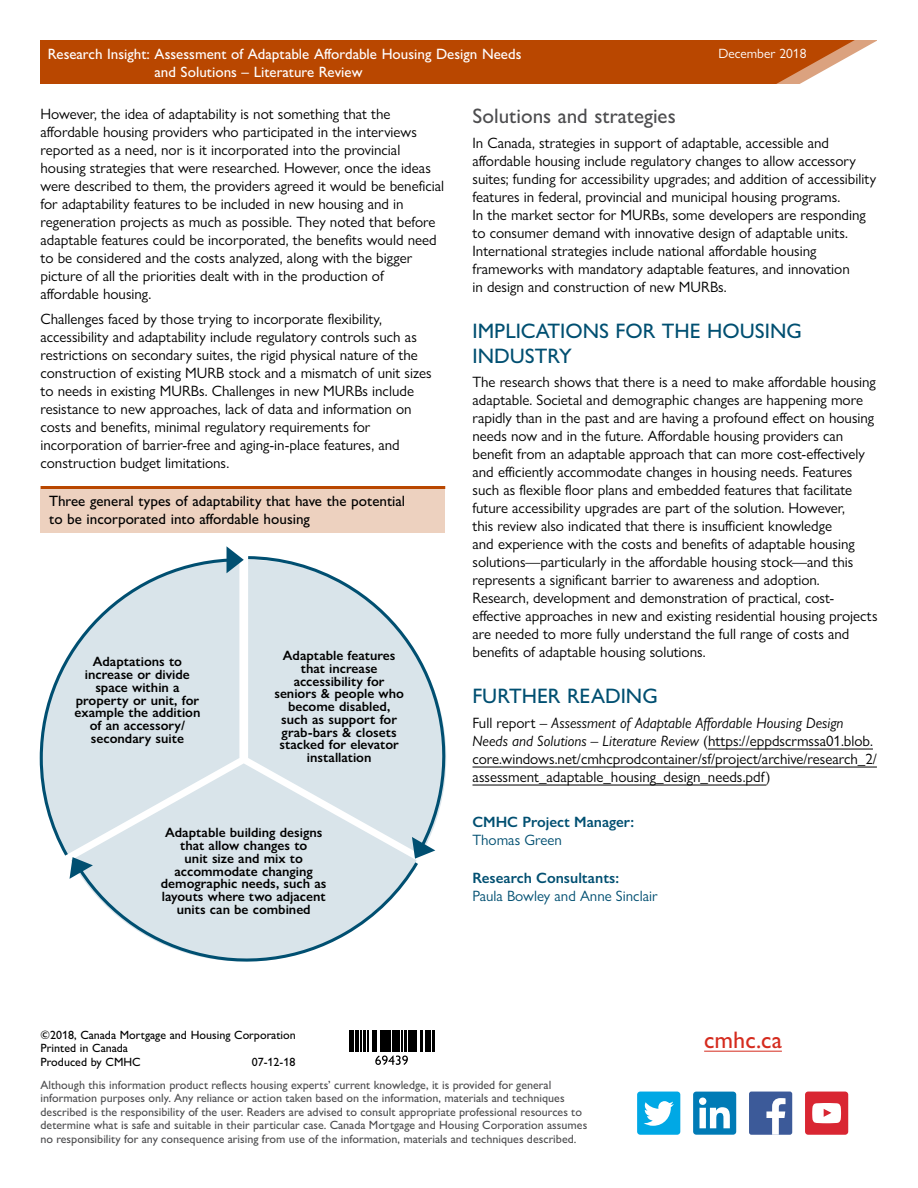
<style>
.page{position:relative;width:918px;height:1188px;background:#fff}
.page>*{position:absolute;margin:0;border:0;box-sizing:border-box;transform-origin:0 0}
.t1{font:500 24px "Gill Sans Nova";color:#d52b1e}
.H2_Subhead1_RI{font:500 21px/25.2px "Gill Sans Nova";color:#004f71}
.H3_Subhead_RI{font:500 21px "Gill Sans Nova";color:#4d4d4f}
.P_Body1_RI{font:15px/18px "Gill Sans Nova";color:#000}
.t2{font:500 15px/18px "Gill Sans Nova";color:#fff}
.t3{font:500 15px/18px "Gill Sans Nova";color:#000}
.P_Author_info_RI{font:15px/18px "Gill Sans Nova";color:#004f71}
.P_Author_info_RI-2{font:600 15px/18px "Gill Sans Nova";color:#004f71}
.t4{font:600 13.5px/12.8px "Gill Sans Nova";color:#000;text-align:center}
.t5{font:13.5px "Gill Sans Nova";color:#fff}
.P_Boilerplate_RI{font:500 12px/13.5px "Gill Sans Nova";color:#4d4d4f}
.P_copyright_RI{font:500 12px "Gill Sans Nova";color:#000}
.s1{font-style:italic}
.s2{font-weight:400}
.s3{font-weight:600}
</style>
<div class="page">
<div style="left:40px;top:40px;width:838px;height:44px;background:#b94700"></div>
<div style="left:693px;top:1092px;width:43px;height:43px;background:#007bb6;border-radius:3px"></div>
<svg style="left:699px;top:1098px;width:31px;height:30px"></svg>
<div style="left:805px;top:1092px;width:43px;height:43px;background:#d92632;border-radius:3px"></div>
<svg style="left:812px;top:1103px;width:29px;height:20px"></svg>
<div style="left:749px;top:1092px;width:43px;height:43px;background:#3c5a99;border-radius:2px"></div>
<svg style="left:766px;top:1098px;width:20px;height:37px"></svg>
<div style="left:637px;top:1092px;width:43px;height:43px;background:#00a8e5;border-radius:3px"></div>
<svg style="left:644px;top:1101px;width:30px;height:25px"></svg>
<hr style="left:704px;top:1051px;width:78px;height:1px;background:#d52b1e">
<svg style="left:39px;top:557px;width:204px;height:300px"></svg>
<svg style="left:227px;top:546px;width:17px;height:27px"></svg>
<svg style="left:245px;top:556px;width:201px;height:301px"></svg>
<svg style="left:412px;top:837px;width:23px;height:20px"></svg>
<svg style="left:83px;top:857px;width:336px;height:105px"></svg>
<svg style="left:70px;top:857px;width:23px;height:22px"></svg>
<svg style="left:776px;top:40px;width:102px;height:44px"></svg>
<hr style="left:349px;top:1030px;width:2px;height:21px;background:#000">
<svg style="left:352px;top:1030px;width:1px;height:21px"></svg>
<hr style="left:355px;top:1030px;width:4px;height:21px;background:#000">
<hr style="left:410px;top:1030px;width:3px;height:21px;background:#000">
<hr style="left:414px;top:1030px;width:3px;height:21px;background:#000">
<hr style="left:420px;top:1030px;width:2px;height:21px;background:#000">
<hr style="left:426px;top:1030px;width:3px;height:21px;background:#000">
<svg style="left:430px;top:1030px;width:1px;height:21px"></svg>
<hr style="left:432px;top:1030px;width:2px;height:21px;background:#000">
<svg style="left:361px;top:1030px;width:48px;height:35px"></svg>
<hr style="left:708px;top:749px;width:165px;height:1px;background:#000">
<hr style="left:472px;top:767px;width:405px;height:1px;background:#000">
<hr style="left:472px;top:785px;width:294px;height:1px;background:#000">
<div style="left:40px;top:486px;width:406px;height:46px;background:#edd1bf"></div>
<hr style="left:41px;top:486px;width:404px;height:3px;background:#b94700">
<p class="t2" style="left:155px;top:44px;width:369px;text-indent:-107px">Research Insight: Assessment of Adaptable Affordable Housing Design Needs and Solutions – Literature Review</p>
<p class="t5" style="left:718px;top:45px;width:90px">December 2018</p>
<p class="P_Body1_RI" style="left:40px;top:105px;width:405px">However, the idea of adaptability is not something that the affordable housing providers who participated in the interviews reported as a need, nor is it incorporated into the provincial housing strategies that were researched. However, once the ideas were described to them, the providers agreed it would be beneficial for adaptability features to be included in new housing and in regeneration projects as much as possible. They noted that before adaptable features could be incorporated, the benefits would need to be considered and the costs analyzed, along with the bigger picture of all the priorities dealt with in the production of affordable housing.</p>
<p class="P_Body1_RI" style="left:40px;top:309px;width:393px">Challenges faced by those trying to incorporate flexibility, accessibility and adaptability include regulatory controls such as restrictions on secondary suites, the rigid physical nature of the construction of existing MURB stock and a mismatch of unit sizes to needs in existing MURBs. Challenges in new MURBs include resistance to new approaches, lack of data and information on costs and benefits, minimal regulatory requirements for incorporation of barrier-free and aging-in-place features, and construction budget limitations.</p>
<p class="t3" style="left:49px;top:491px;width:358px">Three general types of adaptability that have the potential to be incorporated into affordable housing</p>
<p class="t4" style="left:74px;top:655px;width:127px">Adaptations to increase or divide space within a property or unit, for example the addition of an accessory/ secondary suite</p>
<p class="t4" style="left:274px;top:649px;width:131px">Adaptable features that increase accessibility for seniors &amp; people who become disabled, such as support for grab-bars &amp; closets stacked for elevator installation</p>
<p class="t4" style="left:161px;top:826px;width:167px">Adaptable building designs that allow changes to<br>unit size and mix to accommodate changing demographic needs, such as layouts where two adjacent units can be combined</p>
<h3 class="H3_Subhead_RI" style="left:472px;top:103px;width:205px">Solutions and strategies</h3>
<p class="P_Body1_RI" style="left:472px;top:134px;width:405px">In Canada, strategies in support of adaptable, accessible and affordable housing include regulatory changes to allow accessory suites; funding for accessibility upgrades; and addition of accessibility features in federal, provincial and municipal housing programs.<br>In the market sector for MURBs, some developers are responding to consumer demand with innovative design of adaptable units.<br>International strategies include national affordable housing frameworks with mandatory adaptable features, and innovation<br>in design and construction of new MURBs.</p>
<h2 class="H2_Subhead1_RI" style="left:472px;top:318px;width:331px">IMPLICATIONS FOR THE HOUSING<br>INDUSTRY</h2>
<p class="P_Body1_RI" style="left:472px;top:373px;width:407px">The research shows that there is a need to make affordable housing adaptable. Societal and demographic changes are happening more rapidly than in the past and are having a profound effect on housing needs now and in the future. Affordable housing providers can benefit from an adaptable approach that can more cost-effectively and efficiently accommodate changes in housing needs. Features such as flexible floor plans and embedded features that facilitate future accessibility upgrades are part of the solution. However,<br>this review also indicated that there is insufficient knowledge<br>and experience with the costs and benefits of adaptable housing solutions—particularly in the affordable housing stock—and this represents a significant barrier to awareness and adoption.<br>Research, development and demonstration of practical, cost&shy;effective approaches in new and existing residential housing projects are needed to more fully understand the full range of costs and benefits of adaptable housing solutions.</p>
<h2 class="H2_Subhead1_RI" style="left:472px;top:683px;width:187px">FURTHER READING</h2>
<p class="P_Body1_RI" style="left:472px;top:713px;width:406px">Full report – <span class="s1">Assessment of Adaptable Affordable Housing Design Needs and Solutions – Literature Review</span> (https://eppdscrmssa01.blob. core.windows.net/cmhcprodcontainer/sf/project/archive/research_2/ assessment_adaptable_housing_design_needs.pdf)</p>
<p class="P_Author_info_RI-2" style="left:472px;top:812px;width:163px">CMHC Project Manager:<br><span class="s2">Thomas Green</span></p>
<p class="P_Author_info_RI" style="left:472px;top:869px;width:187px"><span class="s3">Research Consultants:<br></span>Paula Bowley and Anne Sinclair</p>
<p class="P_copyright_RI" style="left:40px;top:1027px;width:257px">©2018, Canada Mortgage and Housing Corporation</p>
<p class="P_copyright_RI" style="left:40px;top:1041px;width:89px">Printed in Canada</p>
<p class="P_copyright_RI" style="left:40px;top:1054px;width:102px">Produced by CMHC</p>
<p class="P_copyright_RI" style="left:252px;top:1054px;width:45px">07-12-18</p>
<p class="t1" style="left:704px;top:1025px;width:79px">cmhc.ca</p>
<p class="P_Boilerplate_RI" style="left:40px;top:1078px;width:548px">Although this information product reflects housing experts’ current knowledge, it is provided for general information purposes only. Any reliance or action taken based on the information, materials and techniques described is the responsibility of the user. Readers are advised to consult appropriate professional resources to determine what is safe and suitable in their particular case. Canada Mortgage and Housing Corporation assumes no responsibility for any consequence arising from use of the information, materials and techniques described.</p>
</div>
